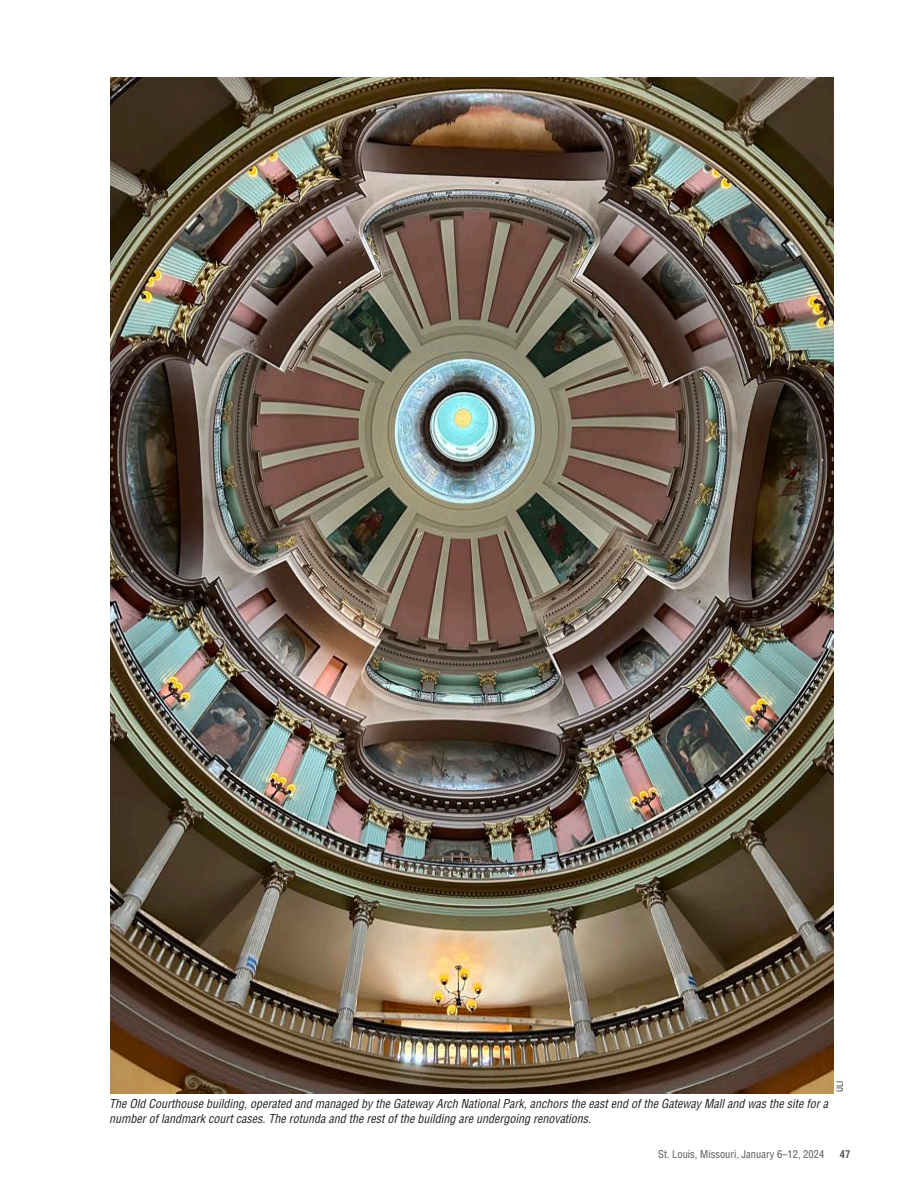
<style>
.page{position:relative;width:918px;height:1188px;background:#fff}
.page>*{position:absolute;margin:0;border:0;box-sizing:border-box;transform-origin:0 0}
.Cashiers_body_text{font:italic condensed 12px/15px "Helvetica LT Std";color:#231f20}
.t1{font:condensed 10.5px "Helvetica";color:#545758}
.t2{font:700 condensed 10.5px "Helvetica";color:#545758}
.Credit{font:condensed 8.25px "Helvetica";color:#231f20}
</style>
<div class="page">
<img style="left:111px;top:77px;width:723px;height:1017px">
<p class="Credit" style="left:835px;top:1092px;width:13px;rotate:-90deg">ULI</p>
<p class="Cashiers_body_text" style="left:109px;top:1096px;width:720px">The Old Courthouse building, operated and managed by the Gateway Arch National Park, anchors the east end of the Gateway Mall and was the site for a number of landmark court cases. The rotunda and the rest of the building are undergoing renovations.</p>
<p class="t1" style="left:658px;top:1148px;width:168px">St. Louis, Missouri, January 6–12, 2024</p>
<p class="t2" style="left:840px;top:1148px;width:12px">47</p>
</div>
